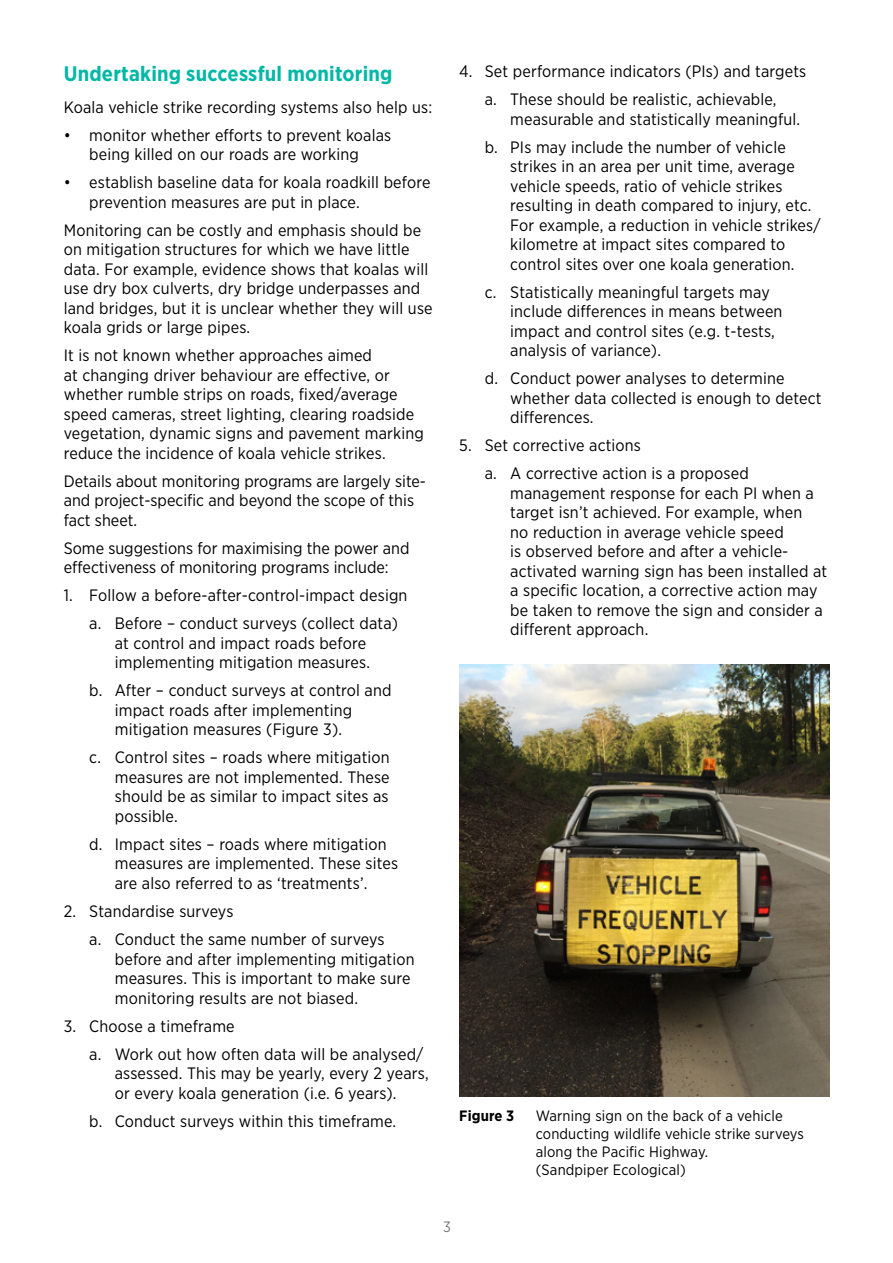
<style>
.page{position:relative;width:893px;height:1263px;background:#fff}
.page>*{position:absolute;margin:0;border:0;box-sizing:border-box;transform-origin:0 0}
._05_Heading_2{font:700 21px "Gotham Narrow";letter-spacing:.01em;color:#00b8a5}
._08_Body_copy{font:16.5px/19.5px "Gotham Narrow";letter-spacing:.01em;color:#000}
.t1{font:15px/18px "Gotham Narrow";letter-spacing:.01em;color:#000}
.t2{font:700 15px "Gotham Narrow";letter-spacing:.01em;color:#000}
.t3{font:15px "Gotham Narrow";color:#77787b}
</style>
<div class="page">
<img style="left:459px;top:665px;width:370px;height:431px">
<h3 class="_05_Heading_2" style="left:64px;top:60px;width:330px">Undertaking successful monitoring</h3>
<p class="_08_Body_copy" style="left:64px;top:97px;width:370px">Koala vehicle strike recording systems also help us:</p>
<p class="_08_Body_copy" style="left:64px;top:125px;width:329px;text-align:center">• monitor whether efforts to prevent koalas being killed on our roads are working</p>
<p class="_08_Body_copy" style="left:89px;top:172px;width:343px;text-indent:-26px">• establish baseline data for koala roadkill before prevention measures are put in place.</p>
<p class="_08_Body_copy" style="left:64px;top:220px;width:370px">Monitoring can be costly and emphasis should be on mitigation structures for which we have little data. For example, evidence shows that koalas will use dry box culverts, dry bridge underpasses and land bridges, but it is unclear whether they will use koala grids or large pipes.</p>
<p class="_08_Body_copy" style="left:64px;top:345px;width:362px">It is not known whether approaches aimed<br>at changing driver behaviour are effective, or whether rumble strips on roads, fixed/average speed cameras, street lighting, clearing roadside vegetation, dynamic signs and pavement marking reduce the incidence of koala vehicle strikes.</p>
<p class="_08_Body_copy" style="left:64px;top:471px;width:364px">Details about monitoring programs are largely site&shy;and project-specific and beyond the scope of this fact sheet.</p>
<p class="_08_Body_copy" style="left:64px;top:538px;width:347px">Some suggestions for maximising the power and effectiveness of monitoring programs include:</p>
<p class="_08_Body_copy" style="left:64px;top:585px;width:345px">1. Follow a before-after-control-impact design</p>
<p class="_08_Body_copy" style="left:89px;top:613px;width:310px;text-align:center">a. Before – conduct surveys (collect data) at control and impact roads before implementing mitigation measures.</p>
<p class="_08_Body_copy" style="left:115px;top:680px;width:278px;text-indent:-26px">b. After – conduct surveys at control and impact roads after implementing mitigation measures (Figure 3).</p>
<p class="_08_Body_copy" style="left:115px;top:747px;width:276px;text-align:justify;text-indent:-26px">c. Control sites – roads where mitigation measures are not implemented. These should be as similar to impact sites as possible.</p>
<p class="_08_Body_copy" style="left:115px;top:834px;width:285px;text-indent:-26px">d. Impact sites – roads where mitigation measures are implemented. These sites are also referred to as ‘treatments’.</p>
<p class="_08_Body_copy" style="left:64px;top:901px;width:171px">2. Standardise surveys</p>
<p class="_08_Body_copy" style="left:115px;top:929px;width:301px;text-indent:-26px">a. Conduct the same number of surveys before and after implementing mitigation measures. This is important to make sure monitoring results are not biased.</p>
<p class="_08_Body_copy" style="left:64px;top:1016px;width:172px">3. Choose a timeframe</p>
<p class="_08_Body_copy" style="left:115px;top:1044px;width:315px;text-indent:-26px">a. Work out how often data will be analysed/ assessed. This may be yearly, every 2 years, or every koala generation (i.e. 6 years).</p>
<p class="_08_Body_copy" style="left:89px;top:1111px;width:308px">b. Conduct surveys within this timeframe.</p>
<p class="_08_Body_copy" style="left:459px;top:61px;width:349px">4. Set performance indicators (PIs) and targets</p>
<p class="_08_Body_copy" style="left:510px;top:89px;width:291px;text-indent:-26px">a. These should be realistic, achievable, measurable and statistically meaningful.</p>
<p class="_08_Body_copy" style="left:510px;top:137px;width:312px;text-indent:-26px">b. PIs may include the number of vehicle strikes in an area per unit time, average vehicle speeds, ratio of vehicle strikes resulting in death compared to injury, etc.<br>For example, a reduction in vehicle strikes/ kilometre at impact sites compared to control sites over one koala generation.</p>
<p class="_08_Body_copy" style="left:510px;top:282px;width:274px;text-indent:-26px">c. Statistically meaningful targets may include differences in means between impact and control sites (e.g. t-tests, analysis of variance).</p>
<p class="_08_Body_copy" style="left:510px;top:368px;width:313px;text-indent:-26px">d. Conduct power analyses to determine whether data collected is enough to detect differences.</p>
<p class="_08_Body_copy" style="left:459px;top:435px;width:183px">5. Set corrective actions</p>
<p class="_08_Body_copy" style="left:510px;top:463px;width:318px;text-indent:-26px">a. A corrective action is a proposed management response for each PI when a target isn’t achieved. For example, when<br>no reduction in average vehicle speed<br>is observed before and after a vehicle&shy;activated warning sign has been installed at a specific location, a corrective action may be taken to remove the sign and consider a different approach.</p>
<p class="t2" style="left:459px;top:1106px;width:57px">Figure 3</p>
<p class="t1" style="left:536px;top:1106px;width:270px">Warning sign on the back of a vehicle conducting wildlife vehicle strike surveys along the Pacific Highway.<br>(Sandpiper Ecological)</p>
<p class="t3" style="left:443px;top:1217px;width:9px">3</p>
</div>
